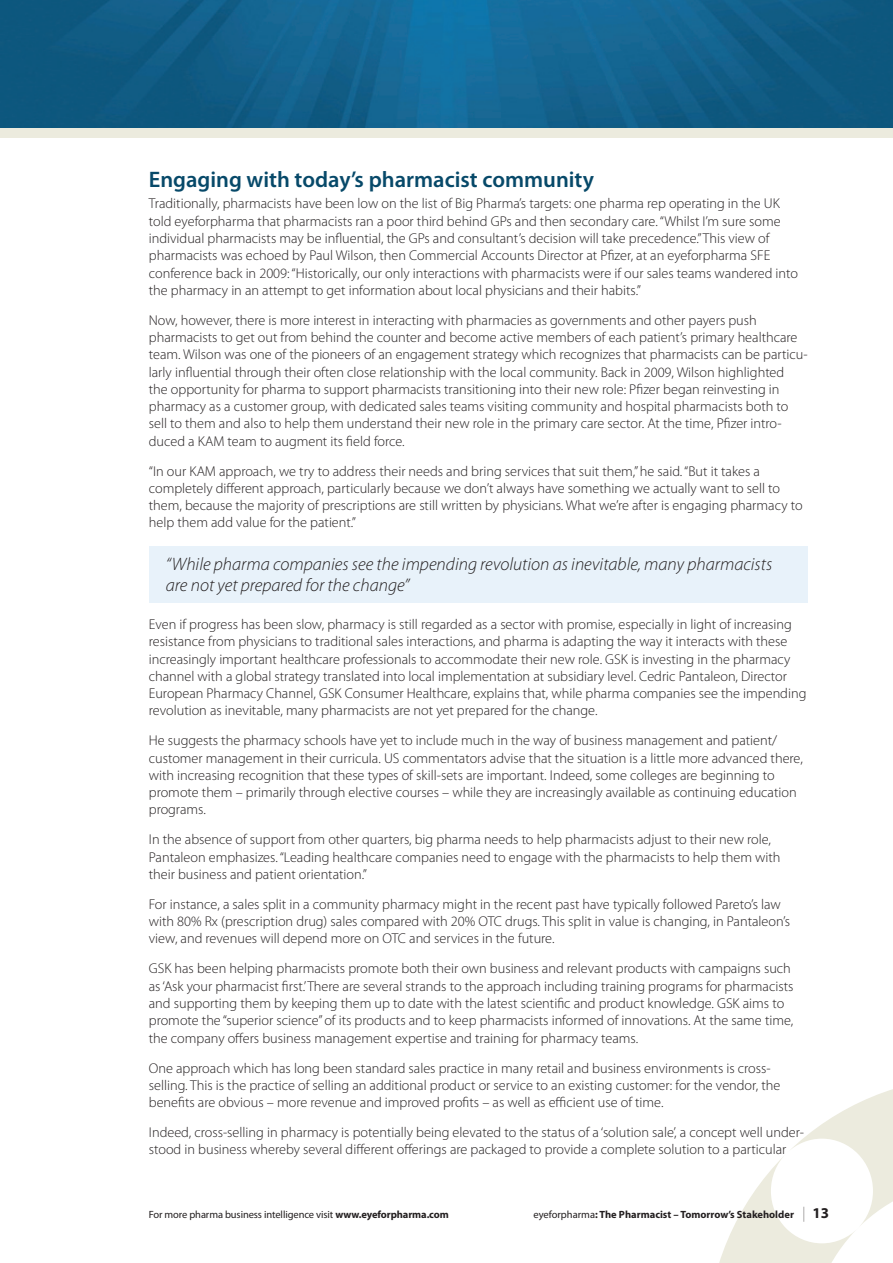
<style>
.page{position:relative;width:893px;height:1263px;background:#fff}
.page>*{position:absolute;margin:0;border:0;box-sizing:border-box;transform-origin:0 0}
.t1{font:600 22.5px "Myriad Pro";color:#074969}
.t2{font:italic 300 18px/21px "Myriad Pro";color:#231f20}
.t3{font:300 14.25px/17.2px "Myriad Pro";color:#231f20}
.t4{font:10.5px "Myriad Pro";letter-spacing:-.01em;color:#231f20}
.t5{font:700 10.5px "Myriad Pro";color:#231f20}
.s1{font-weight:700}
.s2{font-weight:400}
.s3{font-weight:300;font-size:15px}
.s4{font-size:15px}
</style>
<div class="page">
<svg style="left:719px;top:1089px;width:174px;height:174px"></svg>
<div style="left:0;top:0;width:893px;height:138px;background:#ecebde"></div>
<img style="left:0;top:0;width:893px;height:128px">
<div style="left:149px;top:546px;width:659px;height:56px;background:#e8f2fa"></div>
<h1 class="t1" style="left:149px;top:165px;width:447px">Engaging with today’s pharmacist community</h1>
<p class="t3" style="left:149px;top:195px;width:651px">Traditionally, pharmacists have been low on the list of Big Pharma’s targets: one pharma rep operating in the UK told eyeforpharma that pharmacists ran a poor third behind GPs and then secondary care. “Whilst I’m sure some individual pharmacists may be influential, the GPs and consultant’s decision will take precedence.” This view of pharmacists was echoed by Paul Wilson, then Commercial Accounts Director at Pfizer, at an eyeforpharma SFE conference back in 2009: “Historically, our only interactions with pharmacists were if our sales teams wandered into the pharmacy in an attempt to get information about local physicians and their habits.”</p>
<p class="t3" style="left:149px;top:312px;width:660px">Now, however, there is more interest in interacting with pharmacies as governments and other payers push pharmacists to get out from behind the counter and become active members of each patient’s primary healthcare team. Wilson was one of the pioneers of an engagement strategy which recognizes that pharmacists can be particu&shy;larly influential through their often close relationship with the local community. Back in 2009, Wilson highlighted<br>the opportunity for pharma to support pharmacists transitioning into their new role: Pfizer began reinvesting in pharmacy as a customer group, with dedicated sales teams visiting community and hospital pharmacists both to sell to them and also to help them understand their new role in the primary care sector. At the time, Pfizer intro&shy;duced a KAM team to augment its field force.</p>
<p class="t3" style="left:149px;top:462px;width:655px">“In our KAM approach, we try to address their needs and bring services that suit them,” he said. “But it takes a completely different approach, particularly because we don’t always have something we actually want to sell to them, because the majority of prescriptions are still written by physicians. What we’re after is engaging pharmacy to help them add value for the patient.”</p>
<p class="t2" style="left:166px;top:553px;width:608px">“While pharma companies see the impending revolution as inevitable, many pharmacists are not yet prepared for the change”</p>
<p class="t3" style="left:149px;top:616px;width:659px">Even if progress has been slow, pharmacy is still regarded as a sector with promise, especially in light of increasing resistance from physicians to traditional sales interactions, and pharma is adapting the way it interacts with these increasingly important healthcare professionals to accommodate their new role. GSK is investing in the pharmacy channel with a global strategy translated into local implementation at subsidiary level. Cedric Pantaleon, Director European Pharmacy Channel, GSK Consumer Healthcare, explains that, while pharma companies see the impending revolution as inevitable, many pharmacists are not yet prepared for the change.</p>
<p class="t3" style="left:149px;top:732px;width:656px">He suggests the pharmacy schools have yet to include much in the way of business management and patient/ customer management in their curricula. US commentators advise that the situation is a little more advanced there, with increasing recognition that these types of skill-sets are important. Indeed, some colleges are beginning to promote them – primarily through elective courses – while they are increasingly available as continuing education programs.</p>
<p class="t3" style="left:149px;top:831px;width:633px">In the absence of support from other quarters, big pharma needs to help pharmacists adjust to their new role,<br>Pantaleon emphasizes. “Leading healthcare companies need to engage with the pharmacists to help them with their business and patient orientation.”</p>
<p class="t3" style="left:149px;top:896px;width:643px">For instance, a sales split in a community pharmacy might in the recent past have typically followed Pareto’s law with 80% Rx (prescription drug) sales compared with 20% OTC drugs. This split in value is changing, in Pantaleon’s view, and revenues will depend more on OTC and services in the future.</p>
<p class="t3" style="left:149px;top:960px;width:646px">GSK has been helping pharmacists promote both their own business and relevant products with campaigns such as ‘Ask your pharmacist first.’ There are several strands to the approach including training programs for pharmacists and supporting them by keeping them up to date with the latest scientific and product knowledge. GSK aims to promote the “superior science” of its products and to keep pharmacists informed of innovations. At the same time, the company offers business management expertise and training for pharmacy teams.</p>
<p class="t3" style="left:149px;top:1059px;width:633px">One approach which has long been standard sales practice in many retail and business environments is cross&shy;selling. This is the practice of selling an additional product or service to an existing customer: for the vendor, the benefits are obvious – more revenue and improved profits – as well as efficient use of time.</p>
<p class="t3" style="left:149px;top:1124px;width:657px">Indeed, cross-selling in pharmacy is potentially being elevated to the status of a ‘solution sale’, a concept well under&shy;stood in business whereby several different offerings are packaged to provide a complete solution to a particular</p>
<p class="t4" style="left:149px;top:1208px;width:301px">For more pharma business intelligence visit <span class="s1">www.eyeforpharma.com</span></p>
<p class="t5" style="left:533px;top:1207px;width:297px"><span class="s2">eyeforpharma</span>: The Pharmacist – Tomorrow’s Stakeholder <span class="s3">|</span> <span class="s4">13</span></p>
</div>
